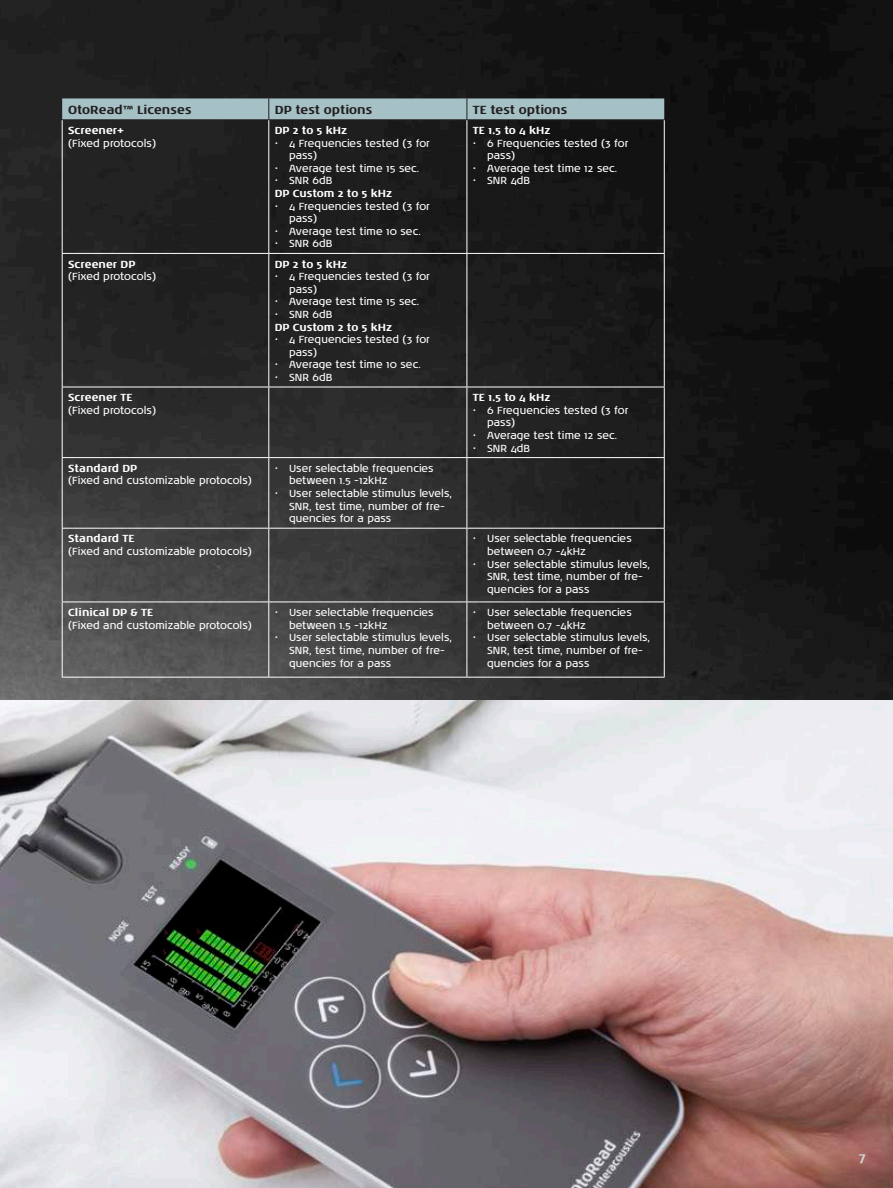
<style>
.page{position:relative;width:893px;height:1188px;background:#fff}
.page>*{position:absolute;margin:0;border:0;box-sizing:border-box;transform-origin:0 0}
.t1{font:700 13.5px "Noa LT Pro";color:#d4d5d7}
.t2{font:700 12px "Noa LT Pro";color:#231f20}
.t3{font:10.5px/12.6px "Noa LT Pro";color:#fff}
.t4{font:700 10.5px "Noa LT Pro";color:#fff}
</style>
<div class="page">
<img style="left:0;top:0;width:893px;height:700px">
<img style="left:0;top:700px;width:893px;height:488px">
<div style="left:62px;top:98px;width:602px;height:21px;background:#a5c1c5"></div>
<hr style="left:62px;top:119px;width:207px;height:1px;background:#231f20">
<hr style="left:269px;top:119px;width:198px;height:1px;background:#231f20">
<hr style="left:467px;top:119px;width:198px;height:1px;background:#231f20">
<hr style="left:62px;top:120px;width:1px;height:133px;background:#fff">
<hr style="left:268px;top:120px;width:1px;height:133px;background:#fff">
<hr style="left:466px;top:120px;width:1px;height:133px;background:#fff">
<hr style="left:664px;top:120px;width:1px;height:133px;background:#fff">
<hr style="left:62px;top:253px;width:207px;height:1px;background:#fff">
<hr style="left:62px;top:254px;width:1px;height:133px;background:#fff">
<hr style="left:269px;top:253px;width:198px;height:1px;background:#fff">
<hr style="left:268px;top:254px;width:1px;height:133px;background:#fff">
<hr style="left:467px;top:253px;width:198px;height:1px;background:#fff">
<hr style="left:466px;top:254px;width:1px;height:133px;background:#fff">
<hr style="left:664px;top:254px;width:1px;height:133px;background:#fff">
<hr style="left:62px;top:387px;width:207px;height:1px;background:#fff">
<hr style="left:62px;top:387px;width:1px;height:70px;background:#fff">
<hr style="left:269px;top:387px;width:198px;height:1px;background:#fff">
<hr style="left:268px;top:387px;width:1px;height:70px;background:#fff">
<hr style="left:467px;top:387px;width:198px;height:1px;background:#fff">
<hr style="left:466px;top:387px;width:1px;height:70px;background:#fff">
<hr style="left:664px;top:387px;width:1px;height:70px;background:#fff">
<hr style="left:62px;top:457px;width:207px;height:1px;background:#fff">
<hr style="left:62px;top:458px;width:1px;height:70px;background:#fff">
<hr style="left:269px;top:457px;width:198px;height:1px;background:#fff">
<hr style="left:268px;top:458px;width:1px;height:70px;background:#fff">
<hr style="left:467px;top:457px;width:198px;height:1px;background:#fff">
<hr style="left:466px;top:458px;width:1px;height:70px;background:#fff">
<hr style="left:664px;top:458px;width:1px;height:70px;background:#fff">
<hr style="left:62px;top:528px;width:207px;height:1px;background:#fff">
<hr style="left:62px;top:529px;width:1px;height:73px;background:#fff">
<hr style="left:269px;top:528px;width:198px;height:1px;background:#fff">
<hr style="left:268px;top:529px;width:1px;height:73px;background:#fff">
<hr style="left:467px;top:528px;width:198px;height:1px;background:#fff">
<hr style="left:466px;top:529px;width:1px;height:73px;background:#fff">
<hr style="left:664px;top:529px;width:1px;height:73px;background:#fff">
<hr style="left:62px;top:602px;width:207px;height:1px;background:#fff">
<hr style="left:62px;top:602px;width:1px;height:75px;background:#fff">
<hr style="left:269px;top:602px;width:198px;height:1px;background:#fff">
<hr style="left:268px;top:602px;width:1px;height:75px;background:#fff">
<hr style="left:467px;top:602px;width:198px;height:1px;background:#fff">
<hr style="left:466px;top:602px;width:1px;height:75px;background:#fff">
<hr style="left:664px;top:602px;width:1px;height:75px;background:#fff">
<hr style="left:62px;top:677px;width:207px;height:1px;background:#fff">
<hr style="left:269px;top:677px;width:198px;height:1px;background:#fff">
<hr style="left:467px;top:677px;width:198px;height:1px;background:#fff">
<p class="t2" style="left:68px;top:100px;width:125px">OtoRead™ Licenses</p>
<p class="t2" style="left:275px;top:100px;width:99px">DP test options</p>
<p class="t2" style="left:473px;top:100px;width:96px">TE test options</p>
<p class="t4" style="left:68px;top:122px;width:57px">Screener+</p>
<p class="t3" style="left:68px;top:136px;width:89px">(Fixed protocols)</p>
<p class="t4" style="left:275px;top:122px;width:74px">DP 2 to 5 kHz</p>
<p class="t3" style="left:289px;top:136px;width:142px;text-indent:-14px">• 4 Frequencies tested (3 for pass)</p>
<p class="t3" style="left:275px;top:162px;width:146px">• Average test time 15 sec.</p>
<p class="t3" style="left:275px;top:174px;width:59px">• SNR 6dB</p>
<p class="t4" style="left:275px;top:185px;width:119px">DP Custom 2 to 5 kHz</p>
<p class="t3" style="left:289px;top:199px;width:142px;text-indent:-14px">• 4 Frequencies tested (3 for pass)</p>
<p class="t3" style="left:275px;top:225px;width:147px">• Average test time 10 sec.</p>
<p class="t3" style="left:275px;top:237px;width:59px">• SNR 6dB</p>
<p class="t4" style="left:473px;top:122px;width:79px">TE 1.5 to 4 kHz</p>
<p class="t3" style="left:487px;top:136px;width:143px;text-indent:-14px">• 6 Frequencies tested (3 for pass)</p>
<p class="t3" style="left:473px;top:162px;width:146px">• Average test time 12 sec.</p>
<p class="t3" style="left:473px;top:174px;width:59px">• SNR 4dB</p>
<p class="t4" style="left:68px;top:256px;width:69px">Screener DP</p>
<p class="t3" style="left:68px;top:270px;width:89px">(Fixed protocols)</p>
<p class="t4" style="left:275px;top:256px;width:74px">DP 2 to 5 kHz</p>
<p class="t3" style="left:289px;top:270px;width:142px;text-indent:-14px">• 4 Frequencies tested (3 for pass)</p>
<p class="t3" style="left:275px;top:295px;width:146px">• Average test time 15 sec.</p>
<p class="t3" style="left:275px;top:308px;width:59px">• SNR 6dB</p>
<p class="t4" style="left:275px;top:319px;width:119px">DP Custom 2 to 5 kHz</p>
<p class="t3" style="left:289px;top:333px;width:142px;text-indent:-14px">• 4 Frequencies tested (3 for pass)</p>
<p class="t3" style="left:275px;top:358px;width:147px">• Average test time 10 sec.</p>
<p class="t3" style="left:275px;top:371px;width:59px">• SNR 6dB</p>
<p class="t4" style="left:68px;top:390px;width:66px">Screener TE</p>
<p class="t3" style="left:68px;top:404px;width:89px">(Fixed protocols)</p>
<p class="t4" style="left:473px;top:390px;width:79px">TE 1.5 to 4 kHz</p>
<p class="t3" style="left:487px;top:404px;width:143px;text-indent:-14px">• 6 Frequencies tested (3 for pass)</p>
<p class="t3" style="left:473px;top:429px;width:146px">• Average test time 12 sec.</p>
<p class="t3" style="left:473px;top:441px;width:59px">• SNR 4dB</p>
<p class="t4" style="left:68px;top:460px;width:71px">Standard DP</p>
<p class="t3" style="left:68px;top:474px;width:185px">(Fixed and customizable protocols)</p>
<p class="t3" style="left:289px;top:462px;width:146px;text-indent:-14px">• User selectable frequencies between 1.5 -12kHz</p>
<p class="t3" style="left:289px;top:487px;width:164px;text-indent:-14px">• User selectable stimulus levels,<br>SNR, test time, number of fre&shy;quencies for a pass</p>
<p class="t4" style="left:68px;top:531px;width:68px">Standard TE</p>
<p class="t3" style="left:68px;top:545px;width:185px">(Fixed and customizable protocols)</p>
<p class="t3" style="left:487px;top:532px;width:146px;text-indent:-14px">• User selectable frequencies between 0.7 -4kHz</p>
<p class="t3" style="left:487px;top:557px;width:164px;text-indent:-14px">• User selectable stimulus levels,<br>SNR, test time, number of fre&shy;quencies for a pass</p>
<p class="t4" style="left:68px;top:604px;width:86px">Clinical DP &amp; TE</p>
<p class="t3" style="left:68px;top:618px;width:185px">(Fixed and customizable protocols)</p>
<p class="t3" style="left:289px;top:606px;width:146px;text-indent:-14px">• User selectable frequencies between 1.5 -12kHz</p>
<p class="t3" style="left:289px;top:631px;width:164px;text-indent:-14px">• User selectable stimulus levels,<br>SNR, test time, number of fre&shy;quencies for a pass</p>
<p class="t3" style="left:487px;top:606px;width:146px;text-indent:-14px">• User selectable frequencies between 0.7 -4kHz</p>
<p class="t3" style="left:487px;top:631px;width:164px;text-indent:-14px">• User selectable stimulus levels,<br>SNR, test time, number of fre&shy;quencies for a pass</p>
<p class="t1" style="left:858px;top:1147px;width:9px">7</p>
</div>
